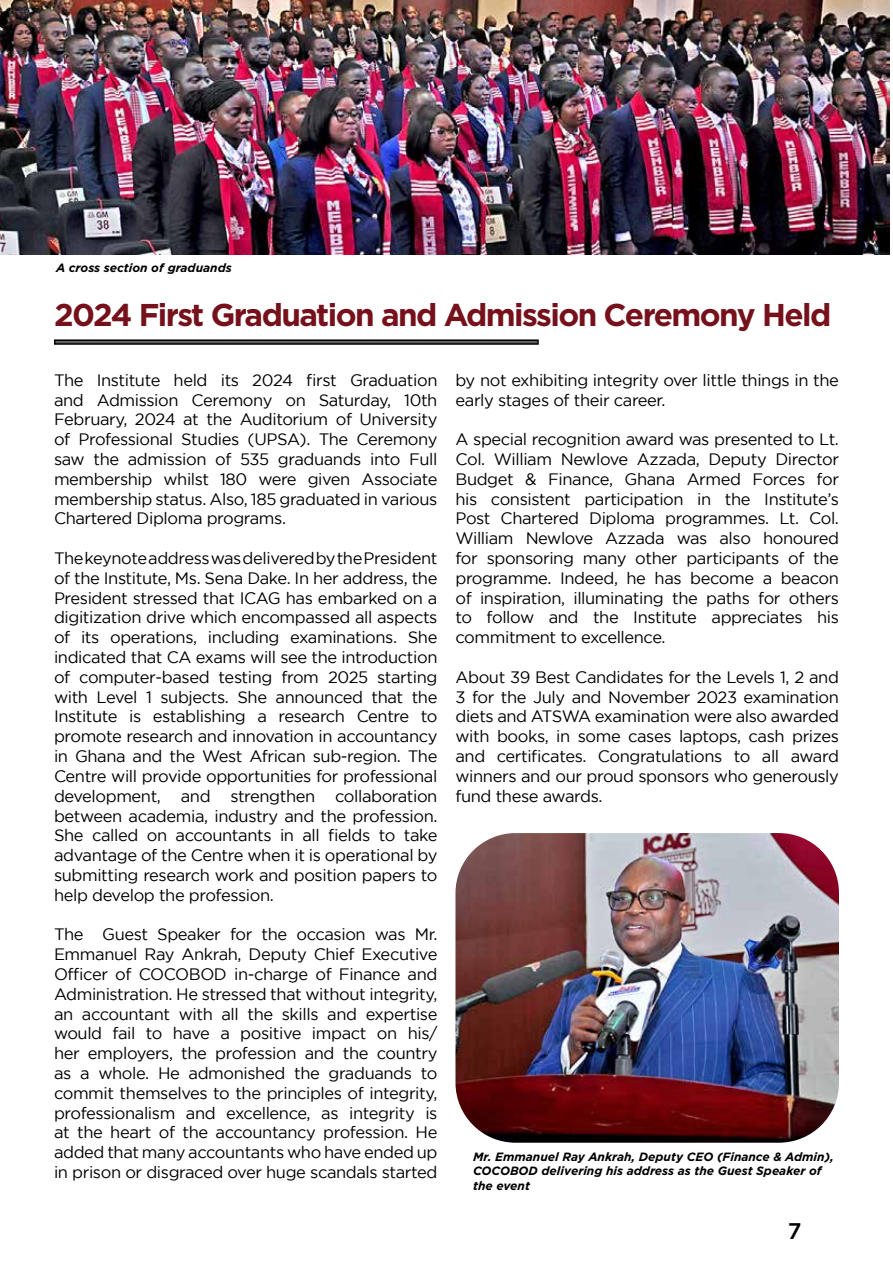
<style>
.page{position:relative;width:893px;height:1263px;background:#fff}
.page>*{position:absolute;margin:0;border:0;box-sizing:border-box;transform-origin:0 0}
.t1{font:700 31.5px "Gotham";letter-spacing:-.05em;color:#76111c}
.t2{font:500 22.5px "Gotham";color:#000}
.t3{font:16.5px/19.8px "Gotham";letter-spacing:-.025em;color:#000;text-align:justify}
.t4{font:italic 700 12px/14.4px "Gotham";color:#000}
</style>
<div class="page">
<img style="left:455px;top:833px;width:384px;height:310px">
<div style="left:54px;top:339px;width:485px;height:6px;border:2px solid #000"></div>
<img style="left:0;top:0;width:890px;height:255px">
<p class="t4" style="left:56px;top:261px;width:177px">A cross section of graduands</p>
<h1 class="t1" style="left:54px;top:294px;width:779px">2024 First Graduation and Admission Ceremony Held</h1>
<p class="t3" style="left:54px;top:370px;width:385px">The Institute held its 2024 first Graduation and Admission Ceremony on Saturday, 10th February, 2024 at the Auditorium of University of Professional Studies (UPSA). The Ceremony saw the admission of 535 graduands into Full membership whilst 180 were given Associate membership status. Also, 185 graduated in various Chartered Diploma programs.</p>
<p class="t3" style="left:54px;top:548px;width:385px">The keynote address was delivered by the President of the Institute, Ms. Sena Dake. In her address, the President stressed that ICAG has embarked on a digitization drive which encompassed all aspects of its operations, including examinations. She indicated that CA exams will see the introduction of computer-based testing from 2025 starting with Level 1 subjects. She announced that the Institute is establishing a research Centre to promote research and innovation in accountancy in Ghana and the West African sub-region. The Centre will provide opportunities for professional development, and strengthen collaboration between academia, industry and the profession.<br>She called on accountants in all fields to take advantage of the Centre when it is operational by submitting research work and position papers to help develop the profession.</p>
<p class="t3" style="left:54px;top:924px;width:385px">The Guest Speaker for the occasion was Mr.<br>Emmanuel Ray Ankrah, Deputy Chief Executive Officer of COCOBOD in-charge of Finance and Administration. He stressed that without integrity, an accountant with all the skills and expertise would fail to have a positive impact on his/ her employers, the profession and the country as a whole. He admonished the graduands to commit themselves to the principles of integrity, professionalism and excellence, as integrity is at the heart of the accountancy profession. He added that many accountants who have ended up in prison or disgraced over huge scandals started</p>
<p class="t3" style="left:455px;top:370px;width:385px">by not exhibiting integrity over little things in the early stages of their career.</p>
<p class="t3" style="left:455px;top:429px;width:385px">A special recognition award was presented to Lt.<br>Col. William Newlove Azzada, Deputy Director Budget &amp; Finance, Ghana Armed Forces for his consistent participation in the Institute’s Post Chartered Diploma programmes. Lt. Col.<br>William Newlove Azzada was also honoured for sponsoring many other participants of the programme. Indeed, he has become a beacon of inspiration, illuminating the paths for others to follow and the Institute appreciates his commitment to excellence.</p>
<p class="t3" style="left:455px;top:667px;width:385px">About 39 Best Candidates for the Levels 1, 2 and 3 for the July and November 2023 examination diets and ATSWA examination were also awarded with books, in some cases laptops, cash prizes and certificates. Congratulations to all award winners and our proud sponsors who generously fund these awards.</p>
<p class="t4" style="left:473px;top:1149px;width:362px">Mr. Emmanuel Ray Ankrah, Deputy CEO (Finance &amp; Admin),<br>COCOBOD delivering his address as the Guest Speaker of the event</p>
<h2 class="t2" style="left:788px;top:1218px;width:15px">7</h2>
</div>
